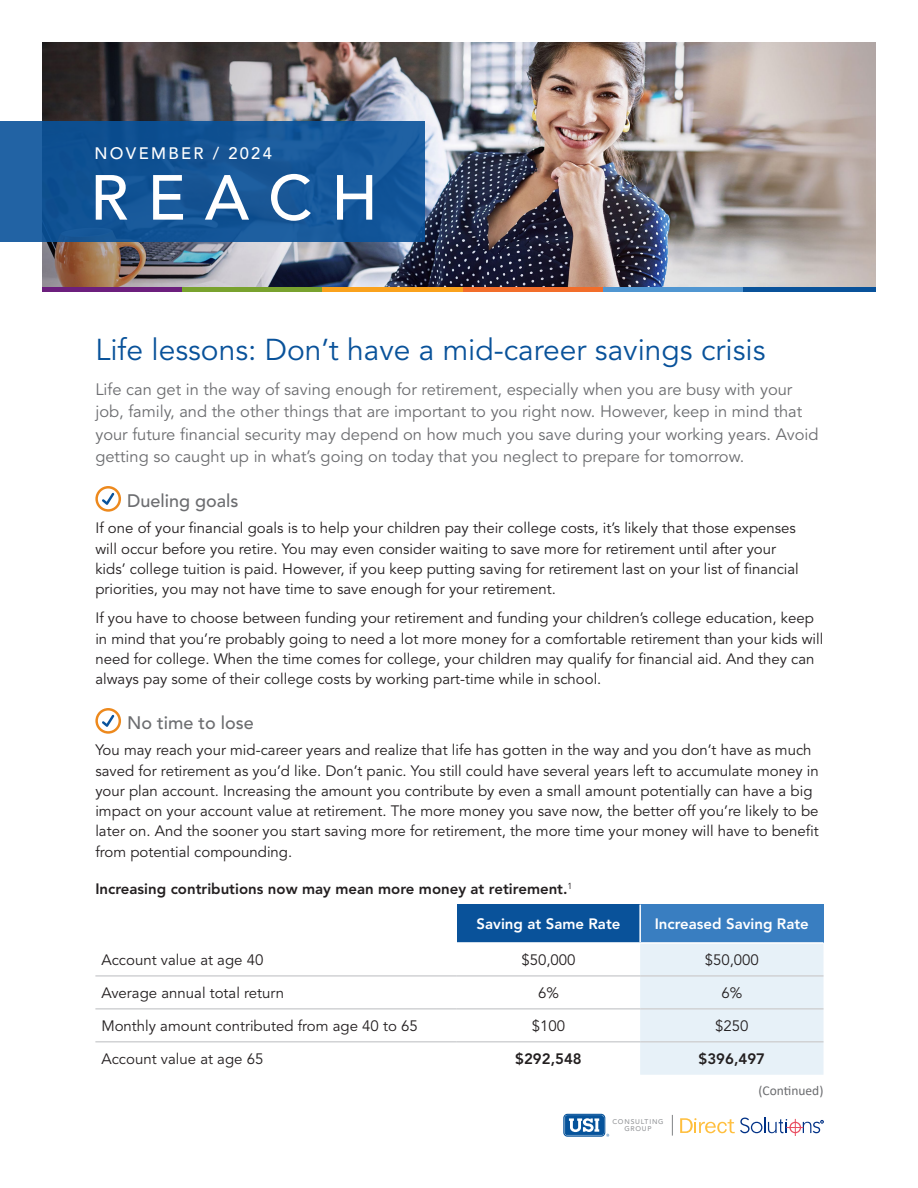
<style>
.page{position:relative;width:918px;height:1188px;background:#fff}
.page>*{position:absolute;margin:0;border:0;box-sizing:border-box;transform-origin:0 0}
.REACH_Header{font:500 63px "Avenir LT Std";letter-spacing:.3em;color:#fff}
.Article_Header{font:30px "Avenir LT Std";color:#09529a}
.Subhead_2__blue{font:500 18px "Avenir LT Std";color:#6c6d70}
.Intro_copy{font:16.5px/22.5px "Avenir LT Std";color:#6c6d70}
.REACH_Header-2{font:500 16.5px "Avenir LT Std";letter-spacing:.14em;color:#fff}
.Body_copy{font:15px/20.2px "Avenir LT Std";color:#231f20}
.Body_copy-2{font:800 15px "Avenir LT Std";color:#231f20}
.Body_copy-3{font:800 15px "Avenir LT Std";color:#fff}
.Disclaimer{font:13.5px "Calibri";color:#6c6d70}
.t1{font:500 6.75px/7.5px "Avenir LT Std";letter-spacing:.12em;color:#939598;text-align:center}
</style>
<div class="page">
<img style="left:42px;top:42px;width:834px;height:246px">
<svg style="left:95px;top:486px;width:26px;height:26px"></svg>
<svg style="left:95px;top:708px;width:26px;height:26px"></svg>
<div style="left:457px;top:905px;width:183px;height:38px;background:#09529a"></div>
<div style="left:640px;top:905px;width:184px;height:38px;background:#397ec1"></div>
<div style="left:640px;top:944px;width:184px;height:131px;background:#e7f1f8"></div>
<hr style="left:95px;top:975px;width:362px;height:2px;background:#d1d2d4">
<hr style="left:457px;top:975px;width:183px;height:2px;background:#d1d2d4">
<hr style="left:640px;top:975px;width:184px;height:2px;background:#d1d2d4">
<hr style="left:95px;top:1008px;width:362px;height:2px;background:#d1d2d4">
<hr style="left:457px;top:1008px;width:183px;height:2px;background:#d1d2d4">
<hr style="left:640px;top:1008px;width:184px;height:2px;background:#d1d2d4">
<hr style="left:95px;top:1041px;width:362px;height:2px;background:#d1d2d4">
<hr style="left:457px;top:1041px;width:183px;height:2px;background:#d1d2d4">
<hr style="left:640px;top:1041px;width:184px;height:2px;background:#d1d2d4">
<hr style="left:639px;top:905px;width:2px;height:37px;background:#fff">
<hr style="left:457px;top:942px;width:183px;height:2px;background:#fff">
<hr style="left:640px;top:942px;width:184px;height:2px;background:#fff">
<div style="left:0;top:121px;width:425px;height:121px;background:linear-gradient(to bottom,#145697,#165799)"></div>
<hr style="left:42px;top:288px;width:140px;height:4px;background:#6c1f7d">
<hr style="left:182px;top:288px;width:141px;height:4px;background:#79a22e">
<hr style="left:323px;top:288px;width:140px;height:4px;background:#faa21c">
<hr style="left:463px;top:288px;width:140px;height:4px;background:#f26d2a">
<hr style="left:603px;top:288px;width:141px;height:4px;background:#5096d1">
<hr style="left:744px;top:288px;width:132px;height:4px;background:#09529a">
<svg style="left:680px;top:1117px;width:144px;height:19px"></svg>
<svg style="left:672px;top:1115px;width:1px;height:21px"></svg>
<svg style="left:563px;top:1114px;width:42px;height:23px"></svg>
<svg style="left:564px;top:1115px;width:40px;height:21px"></svg>
<div style="left:565px;top:1116px;width:39px;height:19px;background:#06539b;border-radius:2px"></div>
<div style="left:565px;top:1116px;width:39px;height:19px;border:1px solid #06539b;border-radius:2px"></div>
<svg style="left:569px;top:1118px;width:30px;height:14px"></svg>
<p class="REACH_Header-2" style="left:94px;top:143px;width:179px">NOVEMBER / 2024</p>
<p class="REACH_Header" style="left:90px;top:161px;width:289px">REACH</p>
<p class="Article_Header" style="left:95px;top:333px;width:672px">Life lessons: Don’t have a mid-career savings crisis</p>
<p class="Intro_copy" style="left:95px;top:378px;width:725px">Life can get in the way of saving enough for retirement, especially when you are busy with your job, family, and the other things that are important to you right now. However, keep in mind that your future financial security may depend on how much you save during your working years. Avoid getting so caught up in what’s going on today that you neglect to prepare for tomorrow.</p>
<p class="Subhead_2__blue" style="left:127px;top:491px;width:113px">Dueling goals</p>
<p class="Body_copy" style="left:95px;top:519px;width:705px">If one of your financial goals is to help your children pay their college costs, it’s likely that those expenses will occur before you retire. You may even consider waiting to save more for retirement until after your kids’ college tuition is paid. However, if you keep putting saving for retirement last on your list of financial priorities, you may not have time to save enough for your retirement.</p>
<p class="Body_copy" style="left:95px;top:609px;width:729px">If you have to choose between funding your retirement and funding your children’s college education, keep in mind that you’re probably going to need a lot more money for a comfortable retirement than your kids will need for college. When the time comes for college, your children may qualify for financial aid. And they can always pay some of their college costs by working part-time while in school.</p>
<p class="Subhead_2__blue" style="left:127px;top:713px;width:128px">No time to lose</p>
<p class="Body_copy" style="left:95px;top:741px;width:725px">You may reach your mid-career years and realize that life has gotten in the way and you don’t have as much saved for retirement as you’d like. Don’t panic. You still could have several years left to accumulate money in your plan account. Increasing the amount you contribute by even a small amount potentially can have a big impact on your account value at retirement. The more money you save now, the better off you’re likely to be later on. And the sooner you start saving more for retirement, the more time your money will have to benefit from potential compounding.</p>
<p class="Body_copy-2" style="left:95px;top:880px;width:479px">Increasing contributions now may mean more money at retirement.<sup>1</sup></p>
<p class="Body_copy-3" style="left:477px;top:915px;width:145px">Saving at Same Rate</p>
<p class="Body_copy-3" style="left:655px;top:915px;width:156px">Increased Saving Rate</p>
<p class="Body_copy" style="left:101px;top:950px;width:164px">Account value at age 40</p>
<p class="Body_copy" style="left:521px;top:950px;width:56px">$50,000</p>
<p class="Body_copy" style="left:705px;top:950px;width:56px">$50,000</p>
<p class="Body_copy" style="left:101px;top:983px;width:184px">Average annual total return</p>
<p class="Body_copy" style="left:538px;top:983px;width:22px">6%</p>
<p class="Body_copy" style="left:721px;top:983px;width:22px">6%</p>
<p class="Body_copy" style="left:101px;top:1016px;width:318px">Monthly amount contributed from age 40 to 65</p>
<p class="Body_copy" style="left:532px;top:1016px;width:35px">$100</p>
<p class="Body_copy" style="left:715px;top:1016px;width:35px">$250</p>
<p class="Body_copy" style="left:101px;top:1049px;width:164px">Account value at age 65</p>
<p class="Body_copy-2" style="left:515px;top:1050px;width:68px">$292,548</p>
<p class="Body_copy-2" style="left:699px;top:1050px;width:68px">$396,497</p>
<p class="t1" style="left:612px;top:1118px;width:53px">CONSULTING<br>GROUP</p>
<p class="Disclaimer" style="left:759px;top:1081px;width:66px">(Continued)</p>
</div>
